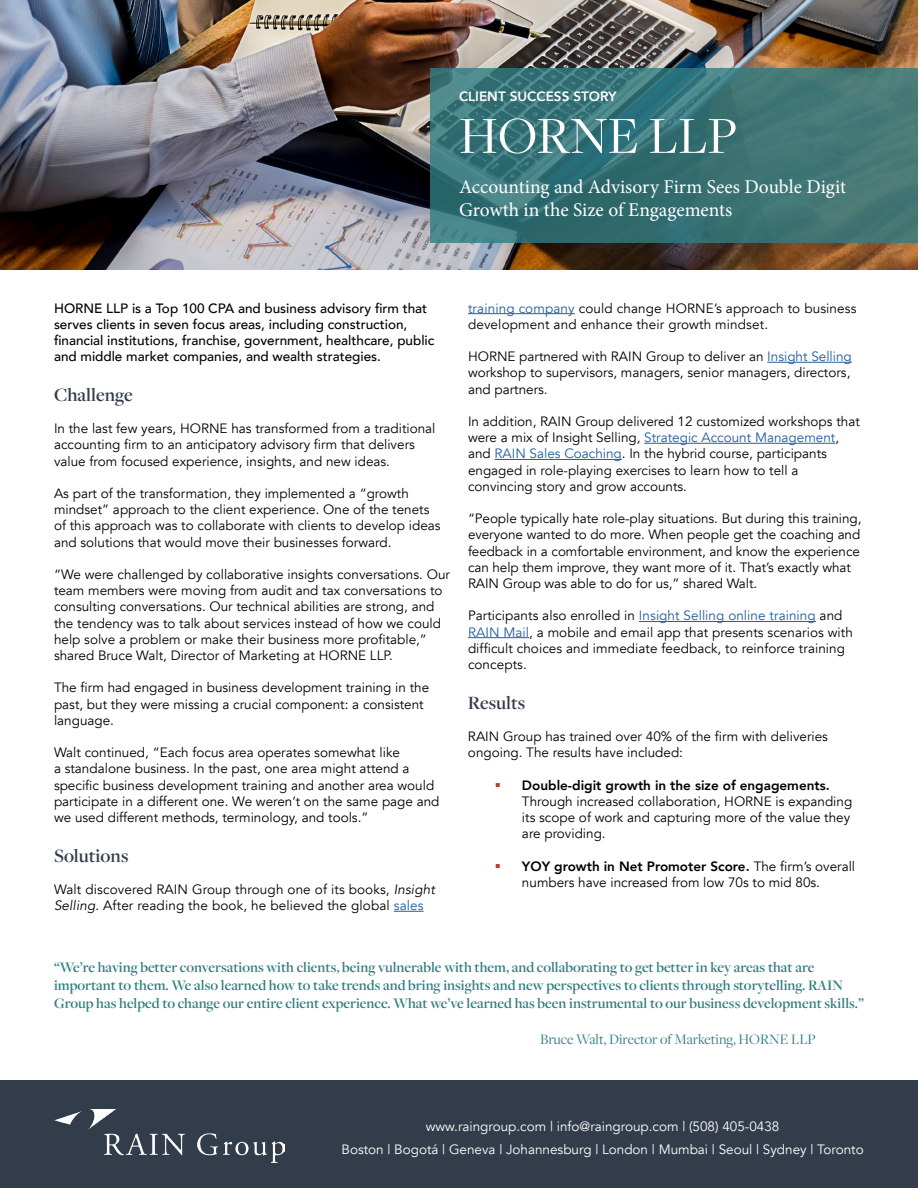
<style>
.page{position:relative;width:918px;height:1188px;background:#fff}
.page>*{position:absolute;margin:0;border:0;box-sizing:border-box;transform-origin:0 0}
.t1{font:54px "Freight Disp Pro";color:#fff}
.t2{font:19.5px/23.4px "Minion Pro";color:#fff}
.t3{font:600 19.5px "Freight Disp Pro";color:#333c4b}
.t4{font:600 15px/18px "Freight Disp Pro";color:#317d83}
.t5{font:15px "Freight Disp Pro";color:#317d83}
.t6{font:13.5px/16.2px "Avenir";color:#000}
.t7{font:500 13.5px/16.2px "Avenir";color:#000}
.t8{font:13.5px/23px "Avenir";color:#fff;text-align:center}
.t9{font:800 13.5px "Avenir";color:#fff}
.s1{font-style:italic}
.s2{color:#215e9e}
.s3{color:#c63731}
.s4{font-weight:800}
</style>
<div class="page">
<img style="left:0;top:0;width:918px;height:270px">
<svg style="left:431px;top:68px;width:487px;height:175px;background:#3b7476"></svg>
<div style="left:0;top:1080px;width:918px;height:108px;background:#323c4b"></div>
<img style="left:54px;top:1109px;width:230px;height:54px">
<hr style="left:394px;top:911px;width:30px;height:1px;background:#215e9e">
<hr style="left:468px;top:313px;width:107px;height:1px;background:#215e9e">
<hr style="left:767px;top:362px;width:85px;height:1px;background:#215e9e">
<hr style="left:644px;top:443px;width:191px;height:1px;background:#215e9e">
<hr style="left:495px;top:459px;width:127px;height:1px;background:#215e9e">
<hr style="left:639px;top:621px;width:177px;height:1px;background:#215e9e">
<hr style="left:468px;top:637px;width:61px;height:1px;background:#215e9e">
<p class="t9" style="left:459px;top:86px;width:159px">CLIENT SUCCESS STORY</p>
<h1 class="t1" style="left:459px;top:100px;width:279px">HORNE LLP</h1>
<h2 class="t2" style="left:459px;top:175px;width:389px">Accounting and Advisory Firm Sees Double Digit<br>Growth in the Size of Engagements</h2>
<p class="t7" style="left:54px;top:299px;width:382px">HORNE LLP is a Top 100 CPA and business advisory firm that serves clients in seven focus areas, including construction, financial institutions, franchise, government, healthcare, public and middle market companies, and wealth strategies.</p>
<h2 class="t3" style="left:54px;top:382px;width:80px">Challenge</h2>
<p class="t6" style="left:54px;top:421px;width:383px">In the last few years, HORNE has transformed from a traditional accounting firm to an anticipatory advisory firm that delivers value from focused experience, insights, and new ideas.</p>
<p class="t6" style="left:54px;top:486px;width:388px">As part of the transformation, they implemented a “growth mindset” approach to the client experience. One of the tenets of this approach was to collaborate with clients to develop ideas and solutions that would move their businesses forward.</p>
<p class="t6" style="left:54px;top:567px;width:398px">“We were challenged by collaborative insights conversations. Our team members were moving from audit and tax conversations to consulting conversations. Our technical abilities are strong, and the tendency was to talk about services instead of how we could help solve a problem or make their business more profitable,” shared Bruce Walt, Director of Marketing at HORNE LLP.</p>
<p class="t6" style="left:54px;top:680px;width:377px">The firm had engaged in business development training in the past, but they were missing a crucial component: a consistent language.</p>
<p class="t6" style="left:54px;top:745px;width:387px">Walt continued, “Each focus area operates somewhat like<br>a standalone business. In the past, one area might attend a specific business development training and another area would participate in a different one. We weren’t on the same page and we used different methods, terminology, and tools.”</p>
<h2 class="t3" style="left:54px;top:843px;width:76px">Solutions</h2>
<p class="t6" style="left:54px;top:882px;width:382px">Walt discovered RAIN Group through one of its books, <span class="s1">Insight<br>Selling</span>. After reading the book, he believed the global <span class="s2">sales</span></p>
<p class="t6" style="left:468px;top:300px;width:390px"><span class="s2">training company</span> could change HORNE’s approach to business development and enhance their growth mindset.</p>
<p class="t6" style="left:468px;top:349px;width:385px;text-align:justify">HORNE partnered with RAIN Group to deliver an <span class="s2">Insight Selling </span>workshop to supervisors, managers, senior managers, directors, and partners.</p>
<p class="t6" style="left:468px;top:414px;width:393px">In addition, RAIN Group delivered 12 customized workshops that were a mix of Insight Selling, <span class="s2">Strategic Account Management</span>, and <span class="s2">RAIN Sales Coaching</span>. In the hybrid course, participants engaged in role-playing exercises to learn how to tell a convincing story and grow accounts.</p>
<p class="t6" style="left:468px;top:511px;width:395px">“People typically hate role-play situations. But during this training, everyone wanted to do more. When people get the coaching and feedback in a comfortable environment, and know the experience can help them improve, they want more of it. That’s exactly what RAIN Group was able to do for us,” shared Walt.</p>
<p class="t6" style="left:468px;top:608px;width:386px">Participants also enrolled in <span class="s2">Insight Selling online training</span> and <span class="s2">RAIN Mail</span>, a mobile and email app that presents scenarios with difficult choices and immediate feedback, to reinforce training concepts.</p>
<h2 class="t3" style="left:468px;top:690px;width:59px">Results</h2>
<p class="t6" style="left:468px;top:729px;width:362px">RAIN Group has trained over 40% of the firm with deliveries ongoing. The results have included:</p>
<p class="t6" style="left:522px;top:777px;width:332px;text-indent:-27px"><span class="s3">▪</span> <span class="s4">Double-digit growth in the size of engagements.<br></span>Through increased collaboration, HORNE is expanding its scope of work and capturing more of the value they are providing.</p>
<p class="t6" style="left:522px;top:858px;width:335px;text-indent:-27px"><span class="s3">▪</span> <span class="s4">YOY growth in Net Promoter Score.</span> The firm’s overall numbers have increased from low 70s to mid 80s.</p>
<p class="t4" style="left:54px;top:958px;width:811px">“We’re having better conversations with clients, being vulnerable with them, and collaborating to get better in key areas that are important to them. We also learned how to take trends and bring insights and new perspectives to clients through storytelling. RAIN<br>Group has helped to change our entire client experience. What we’ve learned has been instrumental to our business development skills.”</p>
<p class="t5" style="left:540px;top:1030px;width:277px">Bruce Walt, Director of Marketing, HORNE LLP</p>
<p class="t8" style="left:342px;top:1115px;width:524px">www.raingroup.com | info@raingroup.com | (508) 405-0438<br>Boston | Bogotá | Geneva | Johannesburg | London | Mumbai | Seoul | Sydney | Toronto</p>
</div>
